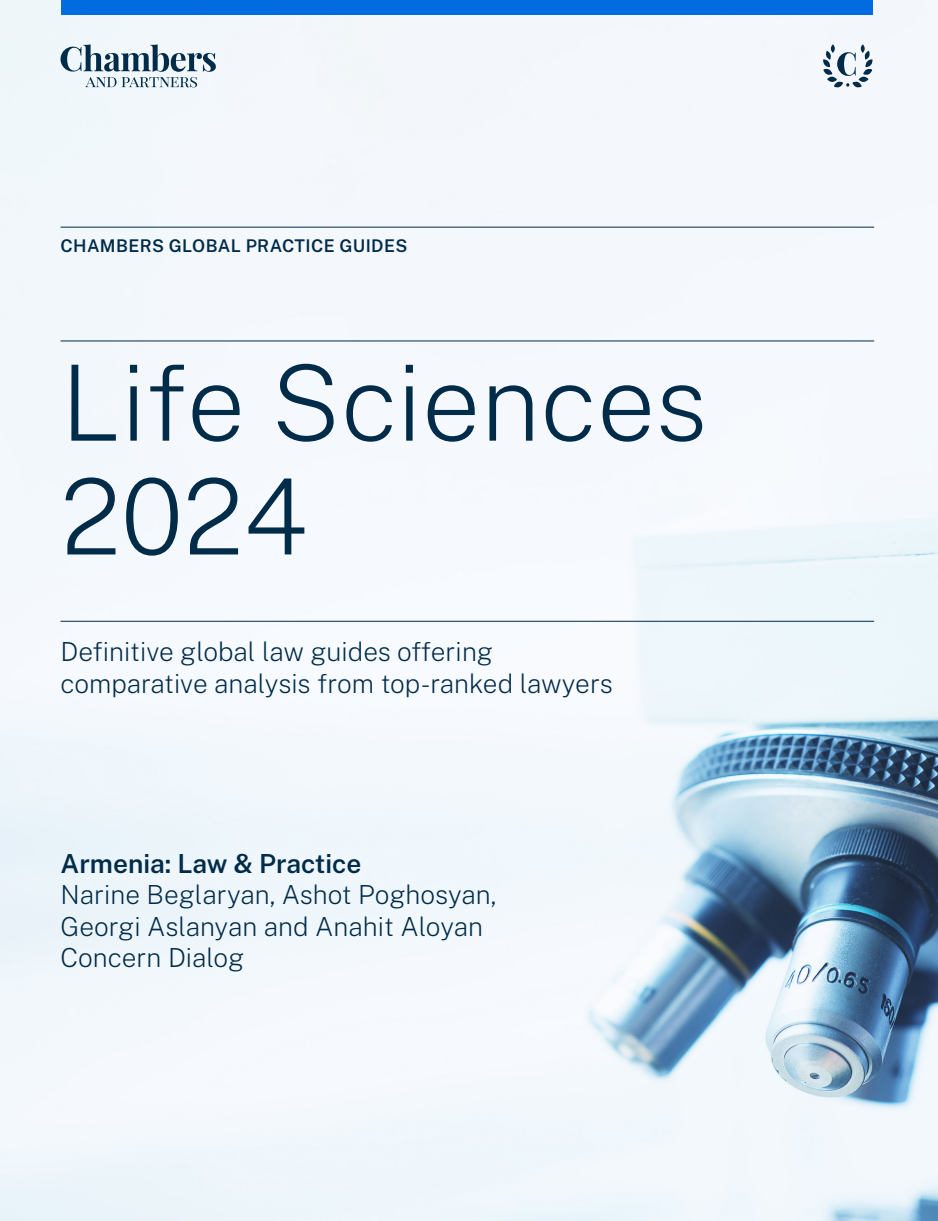
<style>
.page{position:relative;width:938px;height:1221px;background:#fff}
.page>*{position:absolute;margin:0;border:0;box-sizing:border-box;transform-origin:0 0}
._01_Large_Heading{font:200 105px/113.8px "Public Sans";color:#002b49}
._02_Subheading_w_o_rule{font:200 26.25px/31.5px "Public Sans";color:#002b49}
._02_Subheading{font:200 26.25px/31.5px "Public Sans";color:#002b49}
._00_Small_Header{font:600 17.5px "Public Sans";letter-spacing:.02em;color:#002b49}
.s1{font-weight:600}
</style>
<div class="page">
<img style="left:0;top:0;width:938px;height:1220px">
<div style="left:61px;top:0;width:811px;height:14px;background:#006ce0"></div>
<svg style="left:823px;top:44px;width:49px;height:44px"></svg>
<svg style="left:61px;top:44px;width:155px;height:43px"></svg>
<hr style="left:61px;top:227px;width:813px;height:1px;background:#002b49">
<hr style="left:61px;top:340px;width:813px;height:1px;background:#002b49">
<hr style="left:61px;top:620px;width:813px;height:1px;background:#002b49">
<p class="_00_Small_Header" style="left:61px;top:233px;width:348px">CHAMBERS GLOBAL PRACTICE GUIDES</p>
<p class="_01_Large_Heading" style="left:61px;top:339px;width:648px">Life Sciences<br>2024</p>
<p class="_02_Subheading" style="left:61px;top:634px;width:554px">Definitive global law guides offering comparative analysis from top-ranked lawyers</p>
<p class="_02_Subheading_w_o_rule" style="left:61px;top:845px;width:437px"><span class="s1">Armenia: Law &amp; Practice<br></span>Narine Beglaryan, Ashot Poghosyan,<br>Georgi Aslanyan and Anahit Aloyan<br>Concern Dialog</p>
</div>
